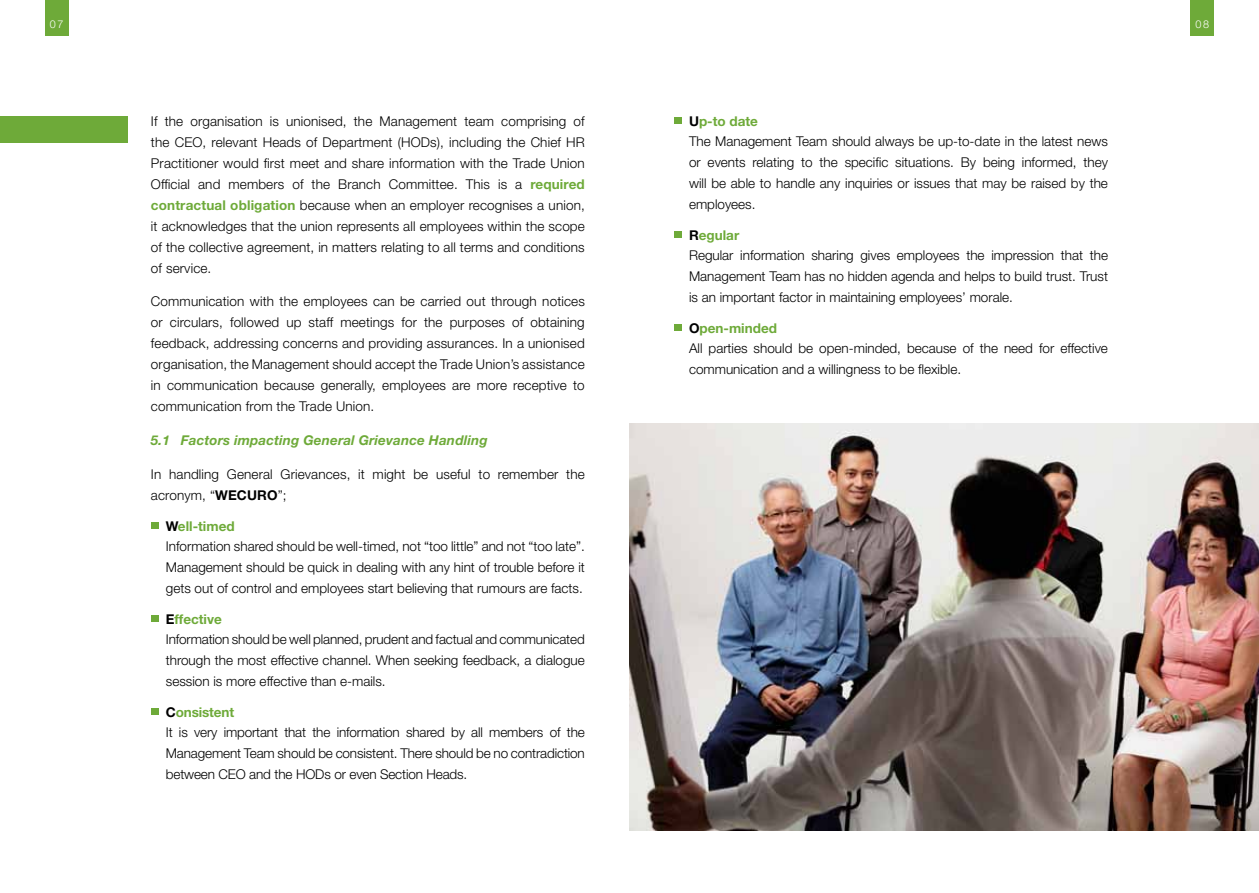
<style>
.page{position:relative;width:1259px;height:893px;background:#fff}
.page>*{position:absolute;margin:0;border:0;box-sizing:border-box;transform-origin:0 0}
.t1{font:300 13.5px/20.7px "Helvetica Neue LT Std";color:#000}
.t2{font:italic 700 13.5px "Helvetica Neue LT Std";letter-spacing:.01em;color:#6eaa39}
.t3{font:300 10.8px "Helvetica Neue LT Std";color:#fff}
.s1{font-weight:700;color:#6eaa39}
.s2{font-weight:700}
</style>
<div class="page">
<div style="left:1190px;top:0;width:24px;height:36px;background:#6eaa39"></div>
<img style="left:629px;top:423px;width:630px;height:407px">
<div style="left:674px;top:117px;width:7px;height:7px;background:#6eaa39"></div>
<div style="left:674px;top:231px;width:7px;height:7px;background:#6eaa39"></div>
<div style="left:674px;top:325px;width:7px;height:6px;background:#6eaa39"></div>
<div style="left:45px;top:0;width:23px;height:36px;background:#6eaa39"></div>
<div style="left:0;top:116px;width:128px;height:27px;background:#6eaa39"></div>
<div style="left:151px;top:522px;width:7px;height:7px;background:#6eaa39"></div>
<div style="left:151px;top:616px;width:7px;height:6px;background:#6eaa39"></div>
<div style="left:151px;top:708px;width:7px;height:7px;background:#6eaa39"></div>
<p class="t3" style="left:50px;top:17px;width:15px">07</p>
<p class="t1" style="left:151px;top:110px;width:435px;text-align:justify">If the organisation is unionised, the Management team comprising of the CEO, relevant Heads of Department (HODs), including the Chief HR Practitioner would first meet and share information with the Trade Union Official and members of the Branch Committee. This is a <span class="s1">required contractual obligation</span> because when an employer recognises a union, it acknowledges that the union represents all employees within the scope of the collective agreement, in matters relating to all terms and conditions of service.</p>
<p class="t1" style="left:151px;top:291px;width:435px;text-align:justify">Communication with the employees can be carried out through notices or circulars, followed up staff meetings for the purposes of obtaining feedback, addressing concerns and providing assurances. In a unionised organisation, the Management should accept the Trade Union’s assistance in communication because generally, employees are more receptive to communication from the Trade Union.</p>
<p class="t2" style="left:151px;top:432px;width:338px">5.1 Factors impacting General Grievance Handling</p>
<p class="t1" style="left:151px;top:463px;width:435px">In handling General Grievances, it might be useful to remember the acronym, “<span class="s2">WECURO</span>”;</p>
<p class="t1" style="left:166px;top:515px;width:420px;text-indent:-15px">• <span class="s2">W</span><span class="s1">ell-timed<br></span>Information shared should be well-timed, not “too little” and not “too late”.<br>Management should be quick in dealing with any hint of trouble before it gets out of control and employees start believing that rumours are facts.</p>
<p class="t1" style="left:166px;top:608px;width:420px;text-indent:-15px">• <span class="s2">E</span><span class="s1">ffective<br></span>Information should be well planned, prudent and factual and communicated through the most effective channel. When seeking feedback, a dialogue session is more effective than e-mails.</p>
<p class="t1" style="left:166px;top:701px;width:420px;text-indent:-15px">• <span class="s2">C</span><span class="s1">onsistent<br></span>It is very important that the information shared by all members of the Management Team should be consistent. There should be no contradiction between CEO and the HODs or even Section Heads.</p>
<p class="t1" style="left:689px;top:110px;width:420px;text-indent:-15px">• <span class="s2">U</span><span class="s1">p-to date<br></span>The Management Team should always be up-to-date in the latest news or events relating to the specific situations. By being informed, they will be able to handle any inquiries or issues that may be raised by the employees.</p>
<p class="t1" style="left:689px;top:224px;width:420px;text-indent:-15px">• <span class="s2">R</span><span class="s1">egular<br></span>Regular information sharing gives employees the impression that the Management Team has no hidden agenda and helps to build trust. Trust is an important factor in maintaining employees’ morale.</p>
<p class="t1" style="left:689px;top:317px;width:420px;text-indent:-15px">• <span class="s2">O</span><span class="s1">pen-minded<br></span>All parties should be open-minded, because of the need for effective communication and a willingness to be flexible.</p>
<p class="t3" style="left:1195px;top:17px;width:15px">08</p>
</div>
